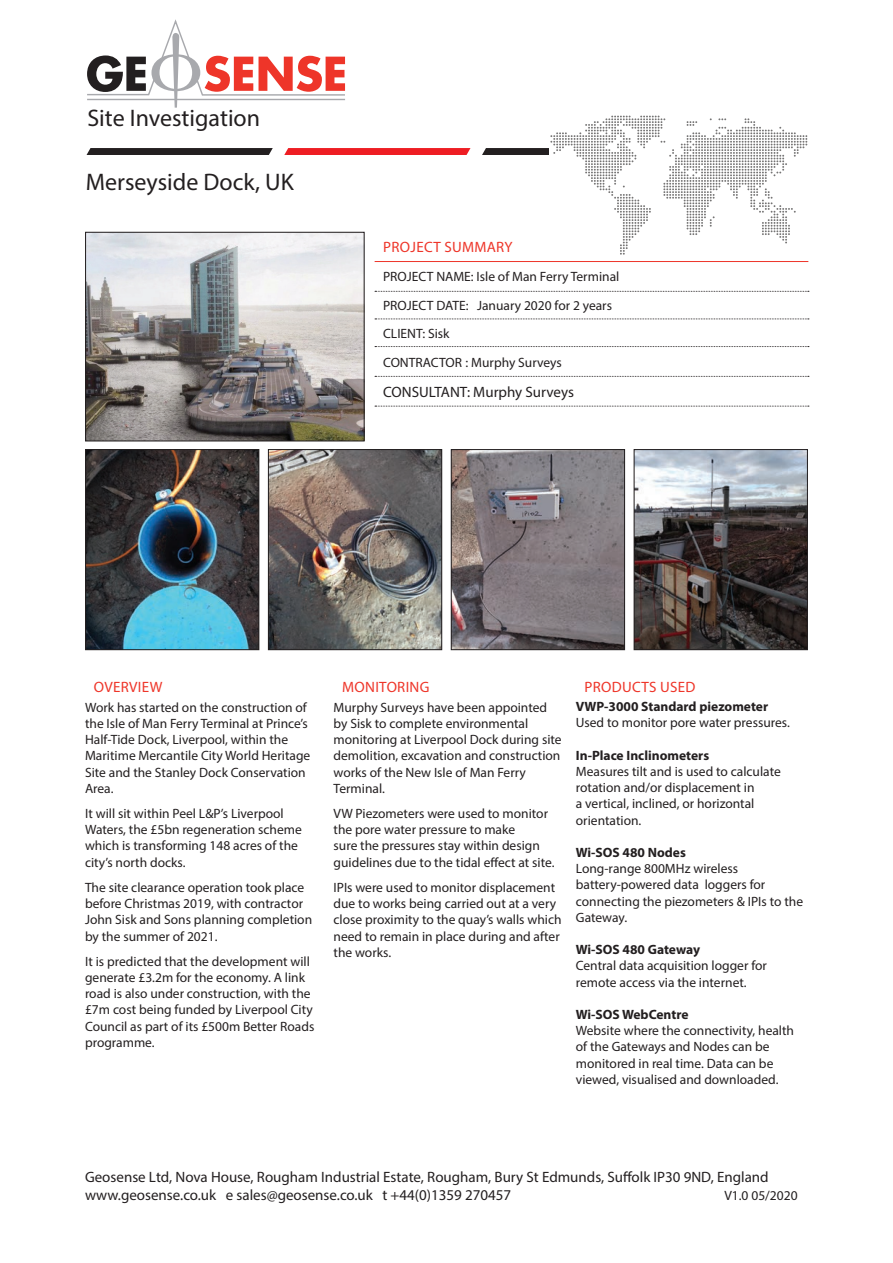
<style>
.page{position:relative;width:893px;height:1263px;background:#fff}
.page>*{position:absolute;margin:0;border:0;box-sizing:border-box;transform-origin:0 0}
.t1{font:24px "Myriad Pro";color:#231f20}
.t2{font:15px/18px "Myriad Pro";color:#231f20}
.t3{font:15px "Myriad Pro";letter-spacing:.02em;color:#ee3529}
.t4{font:13.5px/16.2px "Myriad Pro";color:#231f20}
.t5{font:700 13.5px "Myriad Pro";color:#231f20}
</style>
<div class="page">
<svg style="left:87px;top:148px;width:186px;height:7px"></svg>
<svg style="left:284px;top:148px;width:186px;height:7px"></svg>
<svg style="left:482px;top:116px;width:325px;height:139px"></svg>
<img style="left:87px;top:234px;width:276px;height:205px">
<div style="left:85px;top:232px;width:280px;height:209px;border:1px solid #231f20"></div>
<hr style="left:375px;top:261px;width:433px;height:1px;background:#ee3529">
<svg style="left:375px;top:291px;width:434px;height:1px"></svg>
<svg style="left:375px;top:319px;width:434px;height:1px"></svg>
<svg style="left:375px;top:346px;width:434px;height:1px"></svg>
<svg style="left:375px;top:376px;width:434px;height:1px"></svg>
<svg style="left:375px;top:406px;width:434px;height:1px"></svg>
<svg style="left:87px;top:19px;width:258px;height:89px"></svg>
<img style="left:87px;top:451px;width:170px;height:197px">
<div style="left:85px;top:449px;width:174px;height:201px;border:1px solid #231f20"></div>
<img style="left:636px;top:451px;width:170px;height:197px">
<div style="left:634px;top:449px;width:174px;height:201px;border:1px solid #231f20"></div>
<img style="left:453px;top:451px;width:170px;height:197px">
<div style="left:451px;top:449px;width:174px;height:201px;border:1px solid #231f20"></div>
<img style="left:270px;top:451px;width:170px;height:197px">
<div style="left:268px;top:449px;width:174px;height:201px;border:1px solid #231f20"></div>
<h1 class="t1" style="left:87px;top:103px;width:174px">Site Investigation</h1>
<h1 class="t1" style="left:86px;top:167px;width:209px">Merseyside Dock, UK</h1>
<p class="t3" style="left:383px;top:237px;width:131px">PROJECT SUMMARY</p>
<p class="t4" style="left:383px;top:263px;width:238px;line-height:28.3px">PROJECT NAME: Isle of Man Ferry Terminal<br>PROJECT DATE: January 2020 for 2 years<br>CLIENT: Sisk<br>CONTRACTOR : Murphy Surveys</p>
<p class="t2" style="left:383px;top:383px;width:192px">CONSULTANT: Murphy Surveys</p>
<p class="t3" style="left:94px;top:677px;width:70px">OVERVIEW</p>
<p class="t4" style="left:85px;top:699px;width:227px">Work has started on the construction of the Isle of Man Ferry Terminal at Prince’s Half-Tide Dock, Liverpool, within the Maritime Mercantile City World Heritage Site and the Stanley Dock Conservation Area.</p>
<p class="t4" style="left:85px;top:805px;width:218px">It will sit within Peel L&amp;P’s Liverpool Waters, the £5bn regeneration scheme which is transforming 148 acres of the city’s north docks.</p>
<p class="t4" style="left:85px;top:879px;width:229px">The site clearance operation took place before Christmas 2019, with contractor John Sisk and Sons planning completion by the summer of 2021.</p>
<p class="t4" style="left:85px;top:953px;width:231px">It is predicted that the development will generate £3.2m for the economy. A link road is also under construction, with the £7m cost being funded by Liverpool City Council as part of its £500m Better Roads programme.</p>
<p class="t3" style="left:342px;top:677px;width:89px">MONITORING</p>
<p class="t4" style="left:334px;top:699px;width:230px">Murphy Surveys have been appointed by Sisk to complete environmental monitoring at Liverpool Dock during site demolition, excavation and construction works of the New Isle of Man Ferry<br>Terminal.</p>
<p class="t4" style="left:334px;top:805px;width:222px">VW Piezometers were used to monitor the pore water pressure to make<br>sure the pressures stay within design guidelines due to the tidal effect at site.</p>
<p class="t4" style="left:334px;top:879px;width:230px">IPIs were used to monitor displacement due to works being carried out at a very close proximity to the quay’s walls which need to remain in place during and after the works.</p>
<p class="t3" style="left:584px;top:678px;width:112px">PRODUCTS USED</p>
<p class="t5" style="left:576px;top:698px;width:194px">VWP-3000 Standard piezometer</p>
<p class="t4" style="left:576px;top:714px;width:215px">Used to monitor pore water pressures.</p>
<p class="t5" style="left:576px;top:746px;width:135px">In-Place Inclinometers</p>
<p class="t4" style="left:576px;top:763px;width:206px">Measures tilt and is used to calculate rotation and/or displacement in<br>a vertical, inclined, or horizontal orientation.</p>
<p class="t5" style="left:576px;top:843px;width:111px">Wi-SOS 480 Nodes</p>
<p class="t4" style="left:576px;top:860px;width:229px">Long-range 800MHz wireless battery-powered data loggers for connecting the piezometers &amp; IPIs to the<br>Gateway.</p>
<p class="t5" style="left:576px;top:941px;width:126px">Wi-SOS 480 Gateway</p>
<p class="t4" style="left:576px;top:957px;width:193px">Central data acquisition logger for remote access via the internet.</p>
<p class="t5" style="left:576px;top:1005px;width:114px">Wi-SOS WebCentre</p>
<p class="t4" style="left:576px;top:1022px;width:220px">Website where the connectivity, health of the Gateways and Nodes can be monitored in real time. Data can be viewed, visualised and downloaded.</p>
<p class="t2" style="left:85px;top:1168px;width:685px">Geosense Ltd, Nova House, Rougham Industrial Estate, Rougham, Bury St Edmunds, Suffolk IP30 9ND, England www.geosense.co.uk e sales@geosense.co.uk t +44(0)1359 270457</p>
<p class="t4" style="left:724px;top:1187px;width:75px">V1.0 05/2020</p>
</div>
